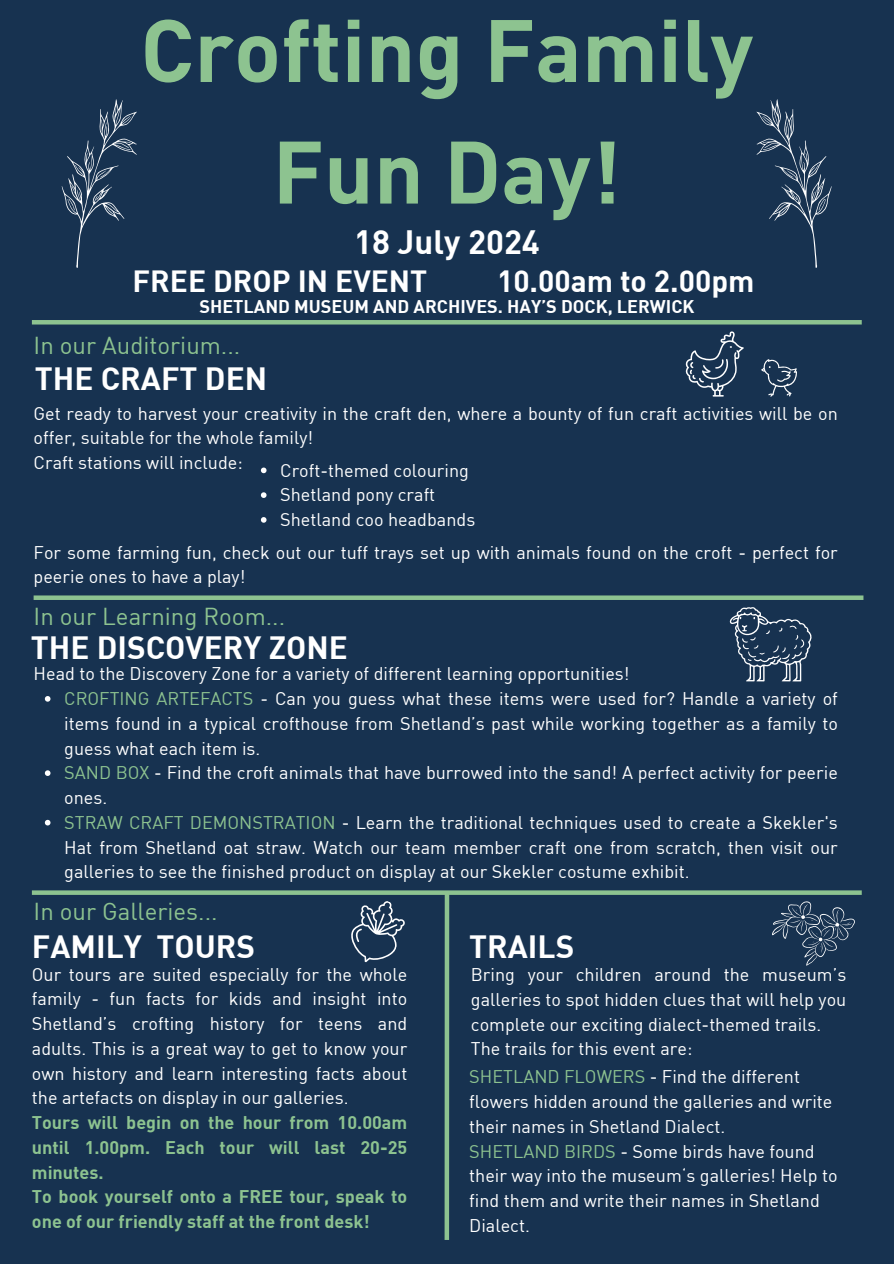
<style>
.page{position:relative;width:894px;height:1264px;background:#fff}
.page>*{position:absolute;margin:0;border:0;box-sizing:border-box;transform-origin:0 0}
.t1{font:700 87px/121.5px "DIN";color:#8dc390;text-align:center}
.t2{font:700 33px "DIN";color:#fff}
.t3{font:700 31.5px "DIN";color:#fff}
.t4{font:700 30px "DIN";color:#fff}
.t5{font:24px "DIN";color:#8dc390}
.t6{font:18px/24.8px "DIN";color:#fff}
.t7{font:700 18px/24.8px "DIN";color:#8dc390;text-align:justify}
.t8{font:700 18px "DIN";color:#fff}
.s1{color:#8dc390}
</style>
<div class="page">
<div style="left:0;top:0;width:893px;height:1263px;background:#173250"></div>
<hr style="left:32px;top:320px;width:829px;height:4px;background:#8dc390">
<div style="left:34px;top:595px;width:829px;height:5px;background:#8dc390"></div>
<svg style="left:32px;top:890px;width:829px;height:4px;background:#7fb288"></svg>
<div style="left:444px;top:892px;width:5px;height:347px;background:#8dc390"></div>
<svg style="left:685px;top:331px;width:58px;height:65px"></svg>
<svg style="left:761px;top:359px;width:36px;height:37px"></svg>
<svg style="left:729px;top:607px;width:83px;height:74px"></svg>
<svg style="left:62px;top:99px;width:75px;height:169px"></svg>
<svg style="left:756px;top:99px;width:75px;height:169px"></svg>
<svg style="left:766px;top:892px;width:95px;height:74px"></svg>
<svg style="left:342px;top:892px;width:69px;height:71px"></svg>
<svg style="left:45px;top:696px;width:5px;height:5px"></svg>
<svg style="left:45px;top:770px;width:5px;height:6px"></svg>
<svg style="left:45px;top:819px;width:5px;height:6px"></svg>
<svg style="left:261px;top:467px;width:5px;height:6px"></svg>
<svg style="left:261px;top:492px;width:5px;height:6px"></svg>
<svg style="left:261px;top:517px;width:5px;height:5px"></svg>
<h1 class="t1" style="left:140px;top:-13px;width:614px">Crofting Family<br>Fun Day!</h1>
<h2 class="t2" style="left:354px;top:221px;width:187px">18 July 2024</h2>
<p class="t4" style="left:132px;top:262px;width:296px">FREE DROP IN EVENT</p>
<p class="t4" style="left:497px;top:262px;width:259px">10.00am to 2.00pm</p>
<h3 class="t5" style="left:34px;top:329px;width:208px">In our Auditorium...</h3>
<p class="t8" style="left:199px;top:295px;width:496px">SHETLAND MUSEUM AND ARCHIVES. HAY’S DOCK, LERWICK</p>
<p class="t3" style="left:35px;top:358px;width:234px">THE CRAFT DEN</p>
<p class="t6" style="left:34px;top:400px;width:805px">Get ready to harvest your creativity in the craft den, where a bounty of fun craft activities will be on offer, suitable for the whole family!</p>
<p class="t6" style="left:34px;top:449px;width:210px">Craft stations will include:</p>
<p class="t6" style="left:280px;top:457px;width:190px">Croft-themed colouring</p>
<p class="t6" style="left:280px;top:482px;width:156px">Shetland pony craft</p>
<h4 class="t6" style="left:280px;top:506px;width:196px">Shetland coo headbands</h4>
<h2 class="t6" style="left:34px;top:539px;width:805px">For some farming fun, check out our tuff trays set up with animals found on the croft - perfect for peerie ones to have a play!</h2>
<h3 class="t5" style="left:34px;top:601px;width:253px">In our Learning Room...</h3>
<p class="t3" style="left:31px;top:627px;width:318px">THE DISCOVERY ZONE</p>
<p class="t6" style="left:34px;top:660px;width:597px">Head to the Discovery Zone for a variety of different learning opportunities!</p>
<p class="t6" style="left:64px;top:685px;width:775px;text-align:justify"><span class="s1">CROFTING ARTEFACTS</span> - Can you guess what these items were used for? Handle a variety of items found in a typical crofthouse from Shetland’s past while working together as a family to guess what each item is.</p>
<p class="t6" style="left:64px;top:759px;width:775px"><span class="s1">SAND BOX</span> - Find the croft animals that have burrowed into the sand! A perfect activity for peerie ones.</p>
<p class="t6" style="left:64px;top:809px;width:775px;text-align:justify"><span class="s1">STRAW CRAFT DEMONSTRATION</span> - Learn the traditional techniques used to create a Skekler's Hat from Shetland oat straw. Watch our team member craft one from scratch, then visit our galleries to see the finished product on display at our Skekler costume exhibit.</p>
<h5 class="t5" style="left:34px;top:895px;width:185px">In our Galleries...</h5>
<h4 class="t3" style="left:32px;top:926px;width:225px">FAMILY TOURS</h4>
<h2 class="t3" style="left:469px;top:926px;width:106px">TRAILS</h2>
<p class="t6" style="left:32px;top:961px;width:377px;text-align:justify">Our tours are suited especially for the whole family - fun facts for kids and insight into Shetland’s crofting history for teens and adults. This is a great way to get to know your own history and learn interesting facts about the artefacts on display in our galleries.</p>
<p class="t7" style="left:32px;top:1109px;width:377px">Tours will begin on the hour from 10.00am until 1.00pm. Each tour will last 20-25 minutes.</p>
<p class="t7" style="left:32px;top:1183px;width:377px">To book yourself onto a FREE tour, speak to one of our friendly staff at the front desk!</p>
<h4 class="t6" style="left:471px;top:961px;width:377px;text-align:justify">Bring your children around the museum’s galleries to spot hidden clues that will help you complete our exciting dialect-themed trails.</h4>
<p class="t6" style="left:471px;top:1035px;width:223px">The trails for this event are:</p>
<h2 class="t6" style="left:469px;top:1063px;width:364px"><span class="s1">SHETLAND FLOWERS</span> - Find the different flowers hidden around the galleries and write their names in Shetland Dialect.</h2>
<p class="t6" style="left:469px;top:1137px;width:370px"><span class="s1">SHETLAND BIRDS</span> - Some birds have found their way into the museum‘s galleries! Help to find them and write their names in Shetland Dialect.</p>
</div>
